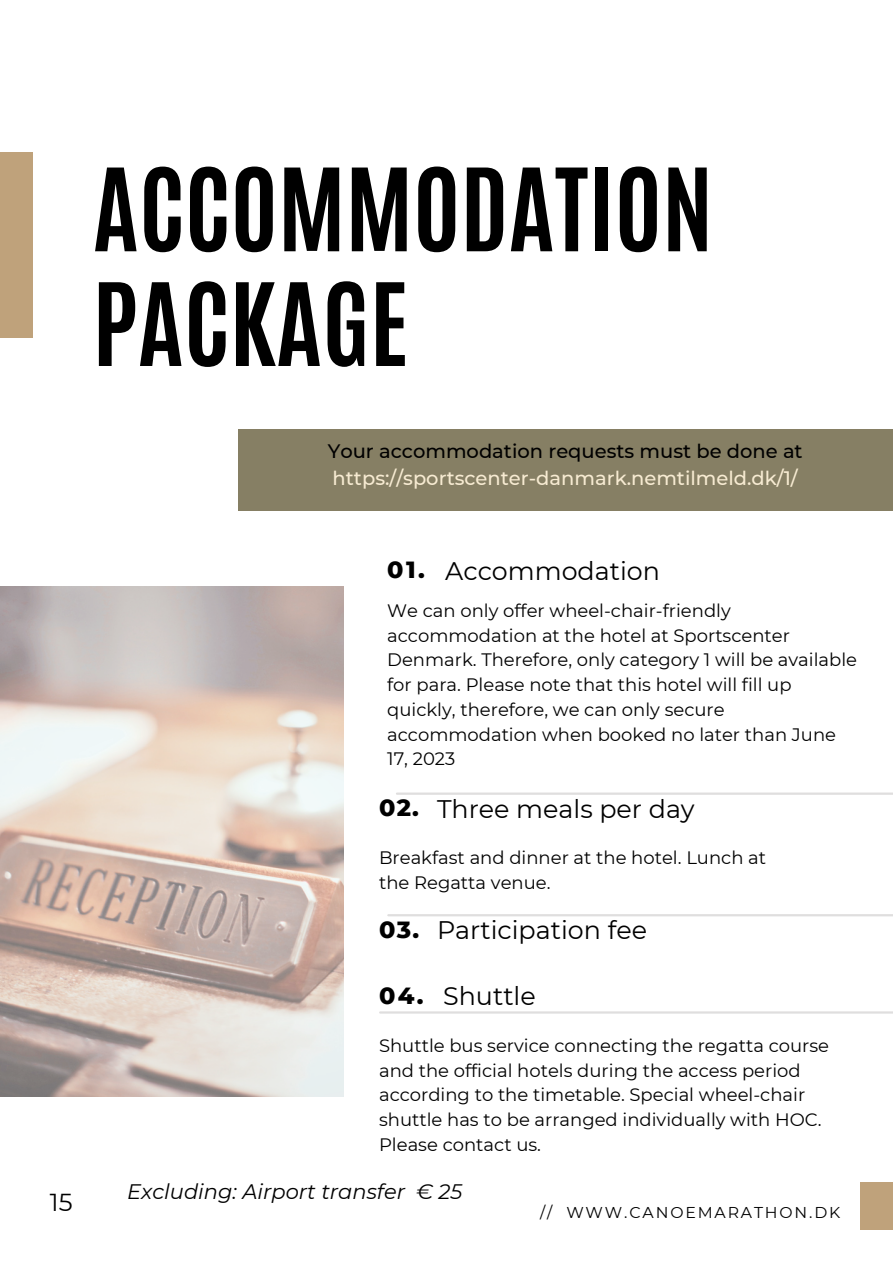
<style>
.page{position:relative;width:893px;height:1264px;background:#fff}
.page>*{position:absolute;margin:0;border:0;box-sizing:border-box;transform-origin:0 0}
.t1{font:700 97.35px/114.6px "Antonio";color:#000}
.t2{font:25.35px "Montserrat";color:#000}
.t3{font:24.45px "Montserrat";color:#000}
.t4{font:italic 21px "Montserrat";color:#000}
.t5{font:500 19.5px "Montserrat";color:#f7ebd2}
.t6{font:500 19.5px "Montserrat";color:#000}
.t7{font:18px/24.8px "Montserrat";color:#000}
.t8{font:15.75px "Montserrat";letter-spacing:.12em;color:#000}
.s1{font-weight:800;font-size:23.85px}
</style>
<div class="page">
<div style="left:0;top:152px;width:33px;height:186px;background:#bfa27b"></div>
<div style="left:860px;top:1181px;width:32px;height:48px;background:#bfa27b"></div>
<div style="left:238px;top:429px;width:654px;height:82px;background:#867f64"></div>
<hr style="left:397px;top:792px;width:495px;height:2px;background:#dfdede">
<hr style="left:388px;top:914px;width:504px;height:2px;background:#dfdede">
<hr style="left:380px;top:1011px;width:512px;height:2px;background:#dfdede">
<img style="left:0;top:586px;width:343px;height:510px">
<h1 class="t1" style="left:93px;top:153px;width:621px">ACCOMMODATION<br>PACKAGE</h1>
<h3 class="t3" style="left:50px;top:1186px;width:24px">15</h3>
<p class="t6" style="left:328px;top:439px;width:476px">Your accommodation requests must be done at</p>
<p class="t5" style="left:332px;top:466px;width:466px">https://sportscenter-danmark.nemtilmeld.dk/1/</p>
<h2 class="t2" style="left:387px;top:555px;width:274px"><span class="s1">01.</span> Accommodation</h2>
<p class="t7" style="left:387px;top:598px;width:471px">We can only offer wheel-chair-friendly accommodation at the hotel at Sportscenter Denmark. Therefore, only category 1 will be available for para. Please note that this hotel will fill up quickly, therefore, we can only secure accommodation when booked no later than June 17, 2023</p>
<h2 class="t2" style="left:379px;top:793px;width:317px"><span class="s1">02.</span> Three meals per day</h2>
<p class="t7" style="left:379px;top:845px;width:388px">Breakfast and dinner at the hotel. Lunch at the Regatta venue.</p>
<h2 class="t2" style="left:379px;top:914px;width:269px"><span class="s1">03.</span> Participation fee</h2>
<h2 class="t2" style="left:379px;top:980px;width:158px"><span class="s1">04.</span> Shuttle</h2>
<p class="t7" style="left:379px;top:1033px;width:451px">Shuttle bus service connecting the regatta course and the official hotels during the access period according to the timetable. Special wheel-chair shuttle has to be arranged individually with HOC.<br>Please contact us.</p>
<p class="t4" style="left:127px;top:1178px;width:336px">Excluding: Airport transfer € 25</p>
<p class="t8" style="left:540px;top:1203px;width:302px">// WWW.CANOEMARATHON.DK</p>
</div>
